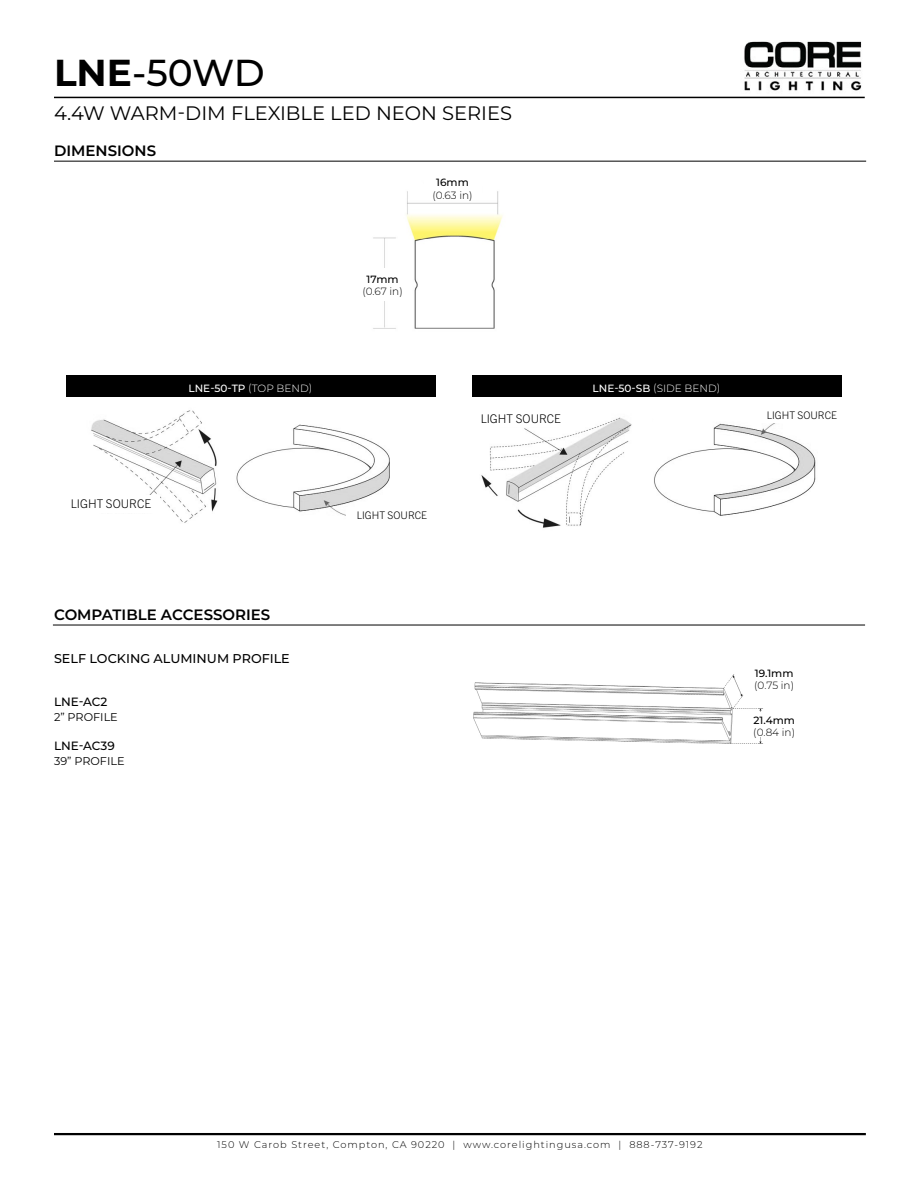
<style>
.page{position:relative;width:918px;height:1188px;background:#fff}
.page>*{position:absolute;margin:0;border:0;box-sizing:border-box;transform-origin:0 0}
.t1{font:500 37.5px "Montserrat";color:#000}
.t2{font:19.5px "Montserrat";color:#000}
.t3{font:600 15px "Montserrat";color:#000}
.t4{font:500 12.75px "Montserrat";color:#000}
.t5{font:300 12px "Trade Gothic Next LT Pro";color:#000}
.t6{font:500 12px "Montserrat";color:#000}
.t7{font:11.25px "Montserrat";color:#000}
.t8{font:300 10.5px "Montserrat";color:#000}
.t9{font:300 10.5px "Trade Gothic Next LT Pro";color:#000}
.t10{font:500 10.5px "Montserrat";color:#000}
.t11{font:300 10.5px "Montserrat";color:#fff}
.t12{font:500 10.5px "Montserrat";color:#fff}
.t13{font:300 9.75px "Montserrat";letter-spacing:.1em;color:#000}
.s1{font-weight:700}
.s2{font-weight:300}
.s3{font-weight:500}
</style>
<div class="page">
<img style="left:744px;top:41px;width:118px;height:50px">
<hr style="left:54px;top:97px;width:811px;height:1px;background:#000">
<hr style="left:54px;top:1133px;width:812px;height:2px;background:#000">
<hr style="left:54px;top:161px;width:812px;height:1px;background:#000">
<img style="left:373px;top:191px;width:130px;height:138px">
<div style="left:358px;top:268px;width:49px;height:32px;background:#fff"></div>
<div style="left:424px;top:175px;width:57px;height:25px;background:#fff"></div>
<div style="left:66px;top:376px;width:369px;height:21px;background:#000"></div>
<div style="left:472px;top:376px;width:369px;height:21px;background:#000"></div>
<img style="left:91px;top:410px;width:127px;height:113px">
<div style="left:62px;top:495px;width:98px;height:17px;background:#fff"></div>
<img style="left:236px;top:424px;width:154px;height:92px">
<img style="left:654px;top:423px;width:162px;height:93px">
<img style="left:481px;top:417px;width:151px;height:111px">
<div style="left:472px;top:410px;width:98px;height:17px;background:#fff"></div>
<div style="left:368px;top:497px;width:30px;height:33px;background:#fff"></div>
<div style="left:795px;top:403px;width:30px;height:32px;background:#fff"></div>
<div style="left:346px;top:507px;width:92px;height:16px;background:#fff"></div>
<hr style="left:53px;top:625px;width:812px;height:1px;background:#000">
<img style="left:473px;top:674px;width:290px;height:70px">
<div style="left:746px;top:666px;width:57px;height:24px;background:#fff"></div>
<div style="left:746px;top:713px;width:57px;height:24px;background:#fff"></div>
<h1 class="t1" style="left:54px;top:47px;width:212px"><span class="s1">LNE</span>-50WD</h1>
<h2 class="t2" style="left:54px;top:99px;width:460px">4.4W WARM-DIM FLEXIBLE LED NEON SERIES</h2>
<h3 class="t3" style="left:54px;top:140px;width:104px">DIMENSIONS</h3>
<p class="t10" style="left:367px;top:272px;width:34px">17mm</p>
<p class="t8" style="left:362px;top:285px;width:42px">(0.67 in)</p>
<p class="t10" style="left:436px;top:175px;width:34px">16mm</p>
<p class="t8" style="left:432px;top:188px;width:42px">(0.63 in)</p>
<p class="t12" style="left:189px;top:380px;width:125px">LNE-50-TP <span class="s2">(TOP BEND)</span></p>
<p class="t11" style="left:593px;top:381px;width:129px"><span class="s3">LNE-50-SB</span> (SIDE BEND)</p>
<p class="t5" style="left:71px;top:496px;width:82px">LIGHT SOURCE</p>
<p class="t9" style="left:357px;top:508px;width:72px">LIGHT SOURCE</p>
<p class="t5" style="left:481px;top:410px;width:82px">LIGHT SOURCE</p>
<p class="t9" style="left:767px;top:408px;width:72px">LIGHT SOURCE</p>
<h3 class="t3" style="left:54px;top:604px;width:218px">COMPATIBLE ACCESSORIES</h3>
<h3 class="t4" style="left:54px;top:650px;width:237px">SELF LOCKING ALUMINUM PROFILE</h3>
<p class="t6" style="left:54px;top:694px;width:55px">LNE-AC2</p>
<p class="t6" style="left:54px;top:738px;width:62px">LNE-AC39</p>
<p class="t7" style="left:54px;top:710px;width:65px">2” PROFILE</p>
<p class="t7" style="left:54px;top:754px;width:72px">39” PROFILE</p>
<p class="t10" style="left:755px;top:666px;width:40px">19.1mm</p>
<p class="t8" style="left:754px;top:679px;width:41px">(0.75 in)</p>
<p class="t10" style="left:753px;top:713px;width:43px">21.4mm</p>
<p class="t8" style="left:753px;top:725px;width:43px">(0.84 in)</p>
<p class="t13" style="left:217px;top:1138px;width:487px">150 W Carob Street, Compton, CA 90220 | www.corelightingusa.com | 888-737-9192</p>
</div>
